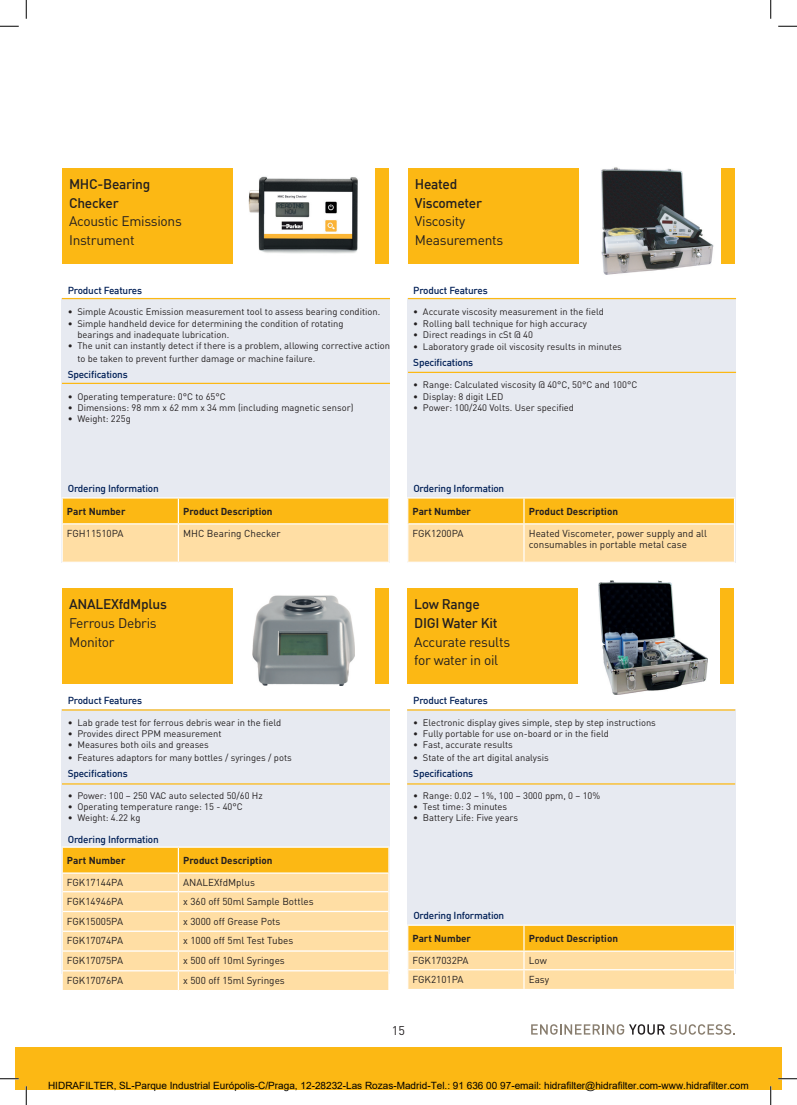
<style>
.page{position:relative;width:797px;height:1105px;background:#fff}
.page>*{position:absolute;margin:0;border:0;box-sizing:border-box;transform-origin:0 0}
.t1{font:13.75px/18.8px "DIN";letter-spacing:-.02em;color:#231f20}
.t2{font:500 13.75px/18.8px "DIN";letter-spacing:-.02em;color:#231f20}
.t3{font:12.5px "DIN";color:#231f20}
.t4{font:10px/11.2px "DIN";color:#231f20}
.t5{font:500 10px "DIN";letter-spacing:-.02em;color:#001f56}
.t6{font:10px "Arial";color:#000}
.t7{font:700 10px "DINOT";color:#231f20}
.t8{font:9.38px/11.2px "DIN";color:#231f20}
</style>
<div class="page">
<div style="left:16px;top:1047px;width:10px;height:42px;background:#fcb814"></div>
<div style="left:26px;top:1047px;width:755px;height:42px;background:#fcb814"></div>
<div style="left:62px;top:709px;width:328px;height:264px;background:#e7eaf1"></div>
<div style="left:62px;top:298px;width:328px;height:264px;background:#e7eaf1"></div>
<div style="left:407px;top:709px;width:328px;height:264px;background:#e7eaf1"></div>
<div style="left:407px;top:298px;width:328px;height:264px;background:#e7eaf1"></div>
<img style="left:248px;top:176px;width:110px;height:78px">
<div style="left:62px;top:588px;width:170px;height:96px;background:#fcb814"></div>
<div style="left:407px;top:588px;width:170px;height:96px;background:#fcb814"></div>
<div style="left:62px;top:168px;width:170px;height:96px;background:#fcb814"></div>
<div style="left:408px;top:168px;width:170px;height:96px;background:#fcb814"></div>
<hr style="left:407px;top:924px;width:117px;height:2px;background:#fff">
<hr style="left:524px;top:924px;width:211px;height:2px;background:#fff">
<svg style="left:407px;top:925px;width:328px;height:64px;background:#fdd172"></svg>
<hr style="left:62px;top:846px;width:116px;height:2px;background:#fff">
<hr style="left:178px;top:846px;width:211px;height:2px;background:#fff">
<svg style="left:62px;top:847px;width:327px;height:143px;background:#fed991"></svg>
<hr style="left:407px;top:497px;width:117px;height:2px;background:#fff">
<hr style="left:524px;top:497px;width:211px;height:2px;background:#fff">
<svg style="left:407px;top:498px;width:328px;height:64px;background:#fdd070"></svg>
<hr style="left:407px;top:524px;width:1px;height:38px;background:#fff">
<hr style="left:523px;top:524px;width:1px;height:38px;background:#fff">
<hr style="left:734px;top:524px;width:1px;height:38px;background:#fff">
<hr style="left:62px;top:497px;width:116px;height:2px;background:#fff">
<hr style="left:178px;top:497px;width:211px;height:2px;background:#fff">
<svg style="left:62px;top:498px;width:327px;height:64px;background:#fdd070"></svg>
<hr style="left:62px;top:524px;width:1px;height:38px;background:#fff">
<hr style="left:178px;top:524px;width:1px;height:38px;background:#fff">
<hr style="left:388px;top:524px;width:1px;height:38px;background:#fff">
<img style="left:601px;top:167px;width:113px;height:108px">
<img style="left:252px;top:595px;width:103px;height:91px">
<img style="left:598px;top:581px;width:109px;height:113px">
<hr style="left:62px;top:709px;width:328px;height:2px;background:#fcb814">
<hr style="left:62px;top:783px;width:328px;height:1px;background:#fcb814">
<hr style="left:407px;top:709px;width:328px;height:2px;background:#fcb814">
<hr style="left:407px;top:783px;width:328px;height:1px;background:#fcb814">
<hr style="left:62px;top:298px;width:328px;height:1px;background:#fcb814">
<hr style="left:408px;top:298px;width:328px;height:1px;background:#fcb814">
<hr style="left:62px;top:383px;width:328px;height:1px;background:#fcb814">
<hr style="left:408px;top:372px;width:328px;height:1px;background:#fcb814">
<div style="left:375px;top:588px;width:13px;height:96px;background:#fcb814"></div>
<div style="left:720px;top:588px;width:13px;height:96px;background:#fcb814"></div>
<div style="left:375px;top:168px;width:13px;height:96px;background:#fcb814"></div>
<div style="left:721px;top:168px;width:13px;height:96px;background:#fcb814"></div>
<svg style="left:531px;top:1024px;width:204px;height:11px"></svg>
<svg style="left:0;top:25px;width:19px;height:2px"></svg>
<svg style="left:778px;top:25px;width:19px;height:2px"></svg>
<svg style="left:0;top:1078px;width:19px;height:1px"></svg>
<svg style="left:778px;top:1078px;width:19px;height:1px"></svg>
<svg style="left:25px;top:0;width:2px;height:19px"></svg>
<svg style="left:25px;top:1086px;width:2px;height:19px"></svg>
<svg style="left:770px;top:0;width:1px;height:19px"></svg>
<svg style="left:770px;top:1086px;width:1px;height:19px"></svg>
<h1 class="t2" style="left:69px;top:174px;width:83px">MHC-Bearing<br>Checker</h1>
<h1 class="t1" style="left:69px;top:212px;width:114px">Acoustic Emissions<br>Instrument</h1>
<p class="t5" style="left:68px;top:283px;width:76px">Product Features</p>
<p class="t8" style="left:68px;top:306px;width:314px">• Simple Acoustic Emission measurement tool to assess bearing condition.</p>
<p class="t8" style="left:77px;top:317px;width:267px;text-indent:-10px">• Simple handheld device for determining the condition of rotating bearings and inadequate lubrication.</p>
<p class="t8" style="left:77px;top:339px;width:314px;line-height:12.5px;text-indent:-10px">• The unit can instantly detect if there is a problem, allowing corrective action to be taken to prevent further damage or machine failure.</p>
<p class="t5" style="left:68px;top:368px;width:61px">Specifications</p>
<p class="t8" style="left:68px;top:390px;width:159px">• Operating temperature: 0°C to 65°C</p>
<p class="t8" style="left:68px;top:402px;width:287px">• Dimensions: 98 mm x 62 mm x 34 mm (including magnetic sensor)</p>
<p class="t8" style="left:68px;top:413px;width:64px">• Weight: 225g</p>
<h1 class="t2" style="left:415px;top:174px;width:69px">Heated<br>Viscometer</h1>
<h1 class="t1" style="left:415px;top:212px;width:90px">Viscosity<br>Measurements</h1>
<p class="t5" style="left:413px;top:283px;width:76px">Product Features</p>
<p class="t8" style="left:413px;top:306px;width:192px">• Accurate viscosity measurement in the field</p>
<p class="t8" style="left:413px;top:317px;width:175px">• Rolling ball technique for high accuracy</p>
<p class="t8" style="left:413px;top:329px;width:121px">• Direct readings in cSt @ 40</p>
<p class="t8" style="left:413px;top:341px;width:210px">• Laboratory grade oil viscosity results in minutes</p>
<p class="t5" style="left:413px;top:356px;width:61px">Specifications</p>
<p class="t8" style="left:413px;top:379px;width:225px">• Range: Calculated viscosity @ 40°C, 50°C and 100°C</p>
<p class="t8" style="left:413px;top:390px;width:92px">• Display: 8 digit LED</p>
<p class="t8" style="left:413px;top:402px;width:162px">• Power: 100/240 Volts. User specified</p>
<p class="t5" style="left:68px;top:482px;width:92px">Ordering Information</p>
<p class="t7" style="left:67px;top:504px;width:60px">Part Number</p>
<p class="t7" style="left:183px;top:504px;width:91px">Product Description</p>
<p class="t4" style="left:67px;top:528px;width:58px">FGH11510PA</p>
<p class="t4" style="left:183px;top:528px;width:99px">MHC Bearing Checker</p>
<h1 class="t2" style="left:69px;top:594px;width:99px">ANALEXfdMplus</h1>
<h1 class="t1" style="left:69px;top:613px;width:89px">Ferrous Debris<br>Monitor</h1>
<p class="t5" style="left:68px;top:694px;width:76px">Product Features</p>
<p class="t8" style="left:68px;top:717px;width:215px">• Lab grade test for ferrous debris wear in the field</p>
<p class="t8" style="left:68px;top:728px;width:155px">• Provides direct PPM measurement</p>
<p class="t8" style="left:68px;top:739px;width:143px">• Measures both oils and greases</p>
<p class="t8" style="left:68px;top:752px;width:225px">• Features adaptors for many bottles / syringes / pots</p>
<p class="t5" style="left:68px;top:767px;width:61px">Specifications</p>
<p class="t8" style="left:68px;top:789px;width:196px">• Power: 100 – 250 VAC auto selected 50/60 Hz</p>
<p class="t8" style="left:68px;top:801px;width:176px">• Operating temperature range: 15 - 40°C</p>
<p class="t8" style="left:68px;top:812px;width:74px">• Weight: 4.22 kg</p>
<p class="t5" style="left:68px;top:833px;width:92px">Ordering Information</p>
<p class="t7" style="left:67px;top:853px;width:60px">Part Number</p>
<p class="t7" style="left:183px;top:853px;width:91px">Product Description</p>
<p class="t4" style="left:67px;top:877px;width:58px">FGK17144PA</p>
<p class="t4" style="left:183px;top:877px;width:73px">ANALEXfdMplus</p>
<p class="t4" style="left:67px;top:895px;width:58px">FGK14946PA</p>
<p class="t4" style="left:183px;top:895px;width:132px">x 360 off 50ml Sample Bottles</p>
<p class="t4" style="left:67px;top:915px;width:58px">FGK15005PA</p>
<p class="t4" style="left:183px;top:915px;width:99px">x 3000 off Grease Pots</p>
<p class="t4" style="left:67px;top:935px;width:58px">FGK17074PA</p>
<p class="t4" style="left:183px;top:935px;width:112px">x 1000 off 5ml Test Tubes</p>
<p class="t4" style="left:67px;top:955px;width:58px">FGK17075PA</p>
<p class="t4" style="left:183px;top:955px;width:103px">x 500 off 10ml Syringes</p>
<p class="t4" style="left:67px;top:974px;width:58px">FGK17076PA</p>
<p class="t4" style="left:183px;top:974px;width:103px">x 500 off 15ml Syringes</p>
<p class="t5" style="left:413px;top:482px;width:92px">Ordering Information</p>
<p class="t7" style="left:412px;top:504px;width:60px">Part Number</p>
<p class="t7" style="left:529px;top:504px;width:91px">Product Description</p>
<p class="t4" style="left:412px;top:528px;width:52px">FGK1200PA</p>
<p class="t4" style="left:529px;top:528px;width:180px">Heated Viscometer, power supply and all consumables in portable metal case</p>
<h1 class="t2" style="left:414px;top:594px;width:85px">Low Range<br>DIGI Water Kit</h1>
<h1 class="t1" style="left:414px;top:632px;width:97px">Accurate results for water in oil</h1>
<p class="t5" style="left:413px;top:694px;width:76px">Product Features</p>
<p class="t8" style="left:413px;top:717px;width:244px">• Electronic display gives simple, step by step instructions</p>
<p class="t8" style="left:413px;top:728px;width:197px">• Fully portable for use on-board or in the field</p>
<p class="t8" style="left:413px;top:739px;width:101px">• Fast, accurate results</p>
<p class="t8" style="left:413px;top:752px;width:137px">• State of the art digital analysis</p>
<p class="t5" style="left:413px;top:767px;width:61px">Specifications</p>
<p class="t8" style="left:413px;top:789px;width:188px">• Range: 0.02 – 1%, 100 – 3000 ppm, 0 – 10%</p>
<p class="t8" style="left:413px;top:801px;width:95px">• Test time: 3 minutes</p>
<p class="t8" style="left:413px;top:812px;width:106px">• Battery Life: Five years</p>
<p class="t5" style="left:413px;top:909px;width:92px">Ordering Information</p>
<p class="t7" style="left:412px;top:931px;width:60px">Part Number</p>
<p class="t7" style="left:529px;top:931px;width:91px">Product Description</p>
<p class="t4" style="left:412px;top:955px;width:58px">FGK17032PA</p>
<p class="t4" style="left:529px;top:955px;width:20px">Low</p>
<p class="t4" style="left:412px;top:973px;width:52px">FGK2101PA</p>
<p class="t4" style="left:529px;top:973px;width:22px">Easy</p>
<h2 class="t3" style="left:392px;top:1022px;width:15px">15</h2>
<p class="t6" style="left:48px;top:1079px;width:702px">HIDRAFILTER, SL-Parque Industrial Európolis-C/Praga, 12-28232-Las Rozas-Madrid-Tel.: 91 636 00 97-email: hidrafilter@hidrafilter.com-www.hidrafilter.com</p>
</div>
